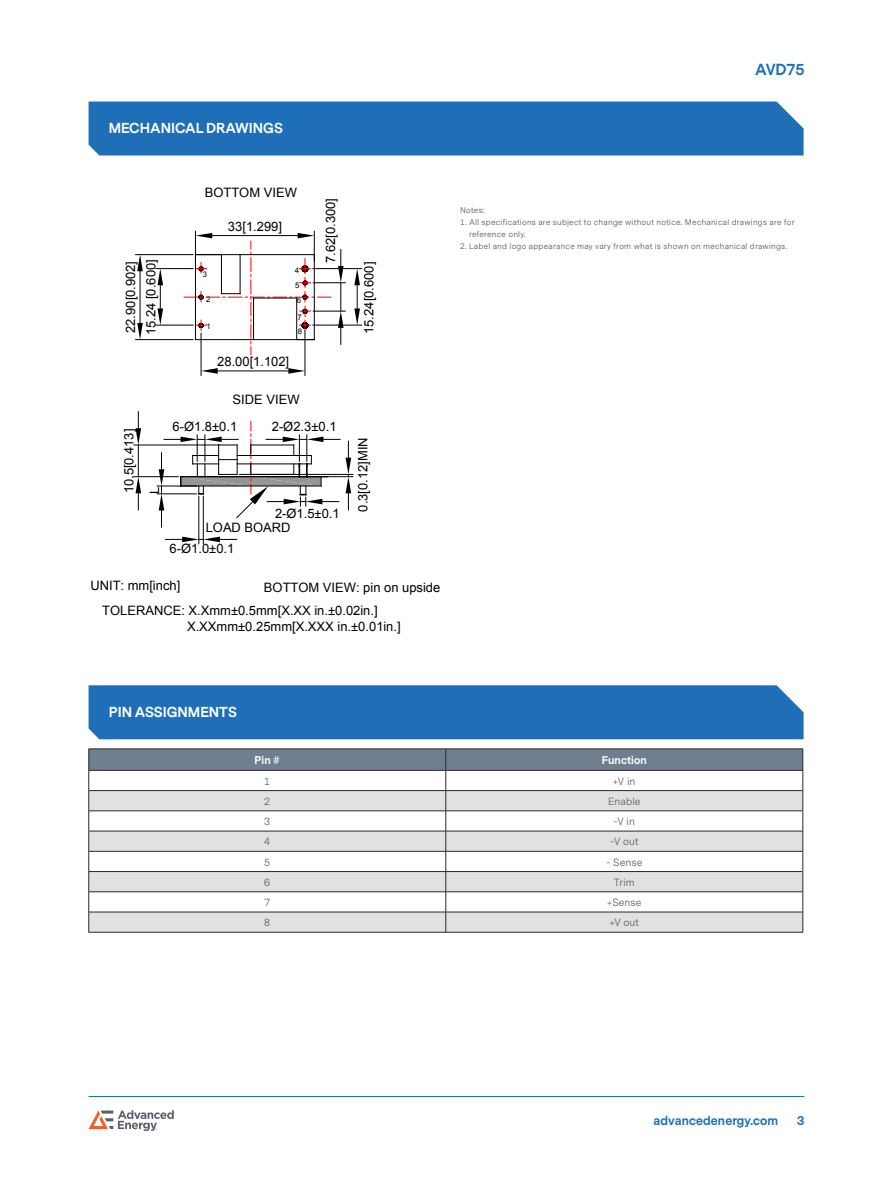
<style>
.page{position:relative;width:893px;height:1188px;background:#fff}
.page>*{position:absolute;margin:0;border:0;box-sizing:border-box;transform-origin:0 0}
.t1{font:700 15px "Messina Sans";letter-spacing:-.01em;color:#1e6fb7}
.t2{font:700 13.5px "Messina Sans";color:#fff}
.t3{font:12.9px/25.8px "Arial";color:#000}
.t4{font:700 12px "Messina Sans";letter-spacing:.01em;color:#1e6fb7}
.t5{font:10.5px "Messina Sans";letter-spacing:.01em;color:#5c5f69}
.t6{font:700 10.5px "Messina Sans";letter-spacing:.01em;color:#fff}
.t7{font:8.25px/12px "Messina Sans";letter-spacing:.03em;color:#5b5b5e}
.t8{font:7.8px "Arial";color:#000}
</style>
<div class="page">
<hr style="left:89px;top:1096px;width:715px;height:1px;background:#1e6fb7">
<svg style="left:89px;top:1110px;width:85px;height:21px"></svg>
<div style="left:89px;top:102px;width:715px;height:54px;background:#1e6fb7"></div>
<div style="left:89px;top:685px;width:715px;height:54px;background:#1e6fb7"></div>
<hr style="left:89px;top:932px;width:357px;height:1px;background:#2b2829">
<hr style="left:446px;top:932px;width:357px;height:1px;background:#2b2829">
<svg style="left:88px;top:749px;width:715px;height:183px"></svg>
<hr style="left:446px;top:749px;width:357px;height:1px;background:#2b2829">
<hr style="left:89px;top:770px;width:357px;height:1px;background:#2b2829">
<hr style="left:446px;top:770px;width:357px;height:1px;background:#2b2829">
<hr style="left:199px;top:496px;width:1px;height:48px;background:#000">
<hr style="left:203px;top:496px;width:1px;height:48px;background:#000">
<svg style="left:165px;top:537px;width:72px;height:5px"></svg>
<hr style="left:134px;top:445px;width:85px;height:1px;background:#000">
<hr style="left:134px;top:476px;width:44px;height:1px;background:#000">
<hr style="left:138px;top:445px;width:1px;height:32px;background:#000">
<svg style="left:136px;top:412px;width:5px;height:33px"></svg>
<svg style="left:136px;top:477px;width:5px;height:33px"></svg>
<hr style="left:157px;top:486px;width:40px;height:1px;background:#000">
<hr style="left:157px;top:494px;width:40px;height:1px;background:#000">
<hr style="left:239px;top:474px;width:114px;height:1px;background:#000">
<hr style="left:302px;top:476px;width:51px;height:1px;background:#000">
<svg style="left:346px;top:441px;width:5px;height:69px"></svg>
<hr style="left:313px;top:268px;width:49px;height:1px;background:#000">
<hr style="left:313px;top:325px;width:49px;height:1px;background:#000">
<svg style="left:354px;top:269px;width:6px;height:56px"></svg>
<hr style="left:313px;top:282px;width:32px;height:1px;background:#000">
<hr style="left:313px;top:311px;width:32px;height:1px;background:#000">
<svg style="left:338px;top:249px;width:6px;height:96px"></svg>
<hr style="left:195px;top:231px;width:1px;height:30px;background:#000">
<hr style="left:314px;top:231px;width:1px;height:30px;background:#000">
<hr style="left:156px;top:268px;width:37px;height:1px;background:#000">
<hr style="left:156px;top:325px;width:37px;height:1px;background:#000">
<svg style="left:157px;top:269px;width:6px;height:56px"></svg>
<hr style="left:135px;top:254px;width:58px;height:1px;background:#000">
<hr style="left:135px;top:339px;width:58px;height:1px;background:#000">
<hr style="left:140px;top:271px;width:1px;height:52px;background:#000">
<svg style="left:137px;top:255px;width:6px;height:16px"></svg>
<svg style="left:137px;top:323px;width:6px;height:17px"></svg>
<svg style="left:159px;top:421px;width:181px;height:106px"></svg>
<svg style="left:184px;top:233px;width:147px;height:122px"></svg>
<hr style="left:201px;top:333px;width:1px;height:43px;background:#000">
<hr style="left:305px;top:331px;width:1px;height:45px;background:#000">
<hr style="left:218px;top:371px;width:70px;height:1px;background:#000">
<svg style="left:201px;top:368px;width:17px;height:6px"></svg>
<svg style="left:288px;top:368px;width:17px;height:6px"></svg>
<p class="t2" style="left:109px;top:123px;width:176px">MECHANICAL DRAWINGS</p>
<p class="t1" style="left:755px;top:61px;width:51px">AVD75</p>
<p class="t3" style="left:121px;top:335px;width:77px;line-height:20.2px;rotate:-90deg">22.90[0.902]<br>15.24 [0.600]</p>
<p class="t3" style="left:117px;top:494px;width:66px;rotate:-90deg">10.5[0.413]<br>L</p>
<p class="t3" style="left:205px;top:181px;width:94px">BOTTOM VIEW</p>
<p class="t8" style="left:203px;top:271px;width:6px">3</p>
<p class="t8" style="left:206px;top:296px;width:6px">2</p>
<p class="t8" style="left:207px;top:323px;width:6px">1</p>
<p class="t3" style="left:228px;top:214px;width:56px">33[1.299]</p>
<p class="t8" style="left:295px;top:267px;width:6px">4</p>
<p class="t8" style="left:295px;top:282px;width:6px">5</p>
<p class="t8" style="left:297px;top:297px;width:6px">6</p>
<p class="t8" style="left:297px;top:314px;width:6px">7</p>
<p class="t8" style="left:298px;top:328px;width:6px">8</p>
<p class="t3" style="left:217px;top:350px;width:73px">28.00[1.102]</p>
<p class="t3" style="left:233px;top:388px;width:68px">SIDE VIEW</p>
<p class="t3" style="left:319px;top:263px;width:66px;rotate:-90deg">7.62[0.300]</p>
<p class="t3" style="left:173px;top:415px;width:66px">6-ÿ1.8±0.1</p>
<p class="t3" style="left:272px;top:414px;width:66px">2-ÿ2.3±0.1</p>
<p class="t3" style="left:275px;top:501px;width:66px">2-ÿ1.5±0.1</p>
<p class="t3" style="left:206px;top:516px;width:86px">LOAD BOARD</p>
<p class="t3" style="left:170px;top:537px;width:66px">6-ÿ1.0±0.1</p>
<p class="t3" style="left:357px;top:334px;width:74px;rotate:-90deg">15.24[0.600]</p>
<p class="t3" style="left:351px;top:512px;width:76px;rotate:-90deg">0.3[0.12]MIN</p>
<p class="t3" style="left:90px;top:574px;width:92px">UNIT: mm[inch]</p>
<p class="t3" style="left:102px;top:577px;width:340px;line-height:23.1px;text-indent:162px">BOTTOM VIEW: pin on upside<br>TOLERANCE: X.Xmm±0.5mm[X.XX in.±0.02in.]</p>
<p class="t3" style="left:187px;top:615px;width:215px">X.XXmm±0.25mm[X.XXX in.±0.01in.]</p>
<p class="t7" style="left:460px;top:204px;width:26px">Notes:</p>
<p class="t7" style="left:469px;top:216px;width:327px;text-indent:-9px">1. All specifications are subject to change without notice. Mechanical drawings are for reference only.</p>
<p class="t7" style="left:460px;top:240px;width:329px">2. Label and logo appearance may vary from what is shown on mechanical drawings.</p>
<p class="t2" style="left:109px;top:706px;width:130px">PIN ASSIGNMENTS</p>
<p class="t6" style="left:255px;top:756px;width:27px">Pin #</p>
<p class="t6" style="left:602px;top:756px;width:47px">Function</p>
<p class="t5" style="left:264px;top:776px;width:7px">1</p>
<p class="t5" style="left:613px;top:776px;width:24px">+V in</p>
<p class="t5" style="left:264px;top:796px;width:7px">2</p>
<p class="t5" style="left:608px;top:796px;width:34px">Enable</p>
<p class="t5" style="left:264px;top:817px;width:7px">3</p>
<p class="t5" style="left:614px;top:817px;width:23px">-V in</p>
<p class="t5" style="left:264px;top:837px;width:7px">4</p>
<p class="t5" style="left:610px;top:837px;width:30px">-V out</p>
<p class="t5" style="left:264px;top:857px;width:7px">5</p>
<p class="t5" style="left:606px;top:857px;width:38px">- Sense</p>
<p class="t5" style="left:264px;top:877px;width:7px">6</p>
<p class="t5" style="left:614px;top:877px;width:22px">Trim</p>
<p class="t5" style="left:264px;top:898px;width:7px">7</p>
<p class="t5" style="left:607px;top:898px;width:36px">+Sense</p>
<p class="t5" style="left:264px;top:918px;width:7px">8</p>
<p class="t5" style="left:610px;top:918px;width:31px">+V out</p>
<p class="t4" style="left:653px;top:1116px;width:126px">advancedenergy.com</p>
<p class="t4" style="left:797px;top:1116px;width:9px">3</p>
</div>
